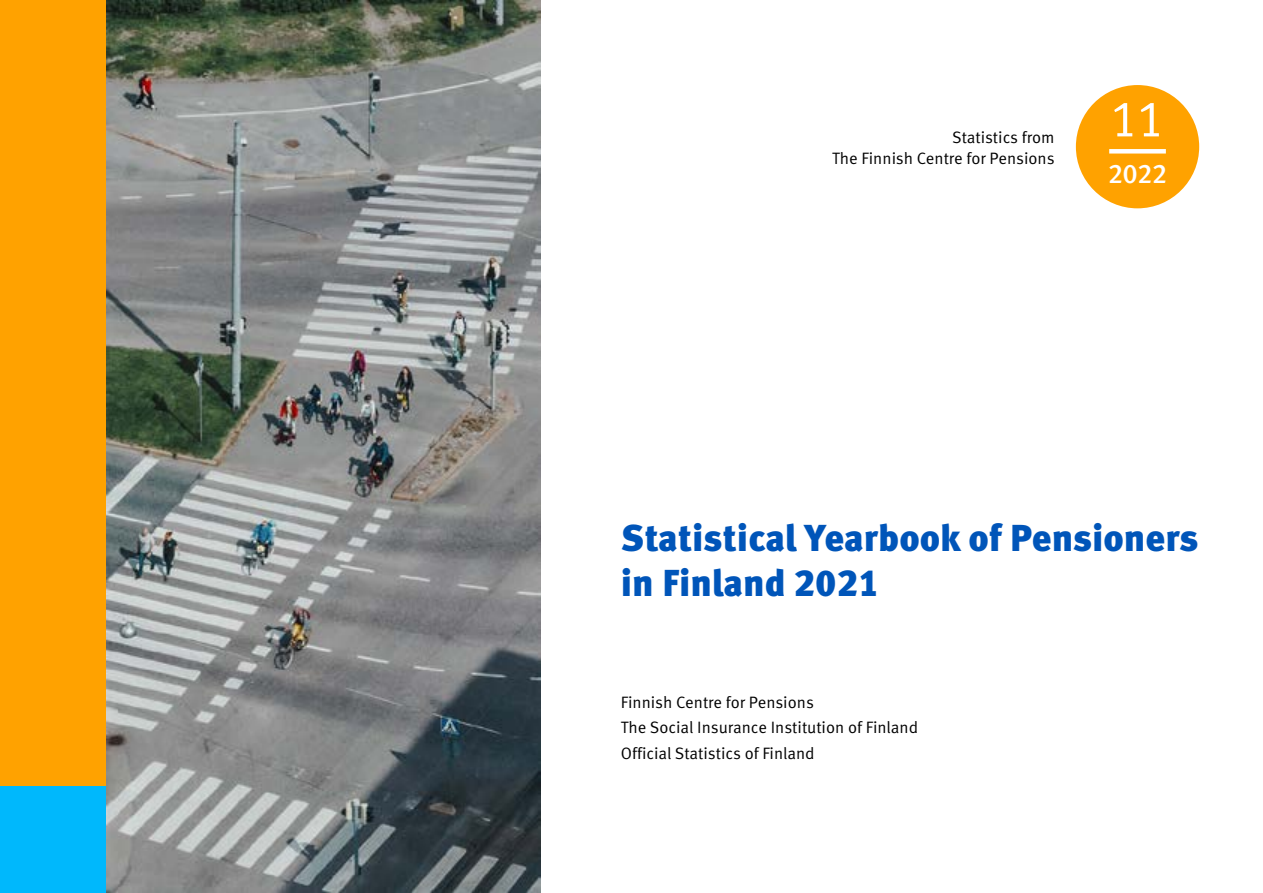
<style>
.page{position:relative;width:1263px;height:893px;background:#fff}
.page>*{position:absolute;margin:0;border:0;box-sizing:border-box;transform-origin:0 0}
.Kannen_sarjanumero_2{font:51px "Meta Pro Norm";color:#fff}
.Kansiotsikko_21{font:900 37.5px "Meta Pro";color:#0055b9}
.Kannen_sarjavuosinum{font:500 27px "Meta Pro";color:#fff}
.Julkaisijat_kannessa{font:16.5px "Meta Pro Norm";color:#000}
.Kannen_sarjanimi_21{font:16.5px "Meta Pro Norm";color:#000}
</style>
<div class="page">
<div style="left:0;top:0;width:106px;height:893px;background:#ffa200"></div>
<div style="left:0;top:787px;width:106px;height:106px;background:#00b8fc"></div>
<div style="left:1076px;top:85px;width:123px;height:123px;background:#ffa200;border-radius:50%"></div>
<div style="left:1109px;top:149px;width:57px;height:5px;background:#fff"></div>
<img style="left:106px;top:0;width:434px;height:893px">
<h1 class="Kannen_sarjanimi_21" style="left:952px;top:125px;width:104px">Statistics from</h1>
<h1 class="Kannen_sarjanimi_21" style="left:832px;top:146px;width:224px">The Finnish Centre for Pensions</h1>
<p class="Kannen_sarjanumero_2" style="left:1110px;top:80px;width:57px">11</p>
<p class="Kannen_sarjavuosinum" style="left:1108px;top:152px;width:61px">2022</p>
<h1 class="Kansiotsikko_21" style="left:621px;top:508px;width:579px">Statistical Yearbook of Pensioners</h1>
<h1 class="Kansiotsikko_21" style="left:621px;top:553px;width:260px">in Finland 2021</h1>
<p class="Julkaisijat_kannessa" style="left:621px;top:689px;width:195px">Finnish Centre for Pensions</p>
<p class="Julkaisijat_kannessa" style="left:621px;top:715px;width:299px">The Social Insurance Institution of Finland</p>
<p class="Julkaisijat_kannessa" style="left:621px;top:740px;width:195px">Official Statistics of Finland</p>
</div>
